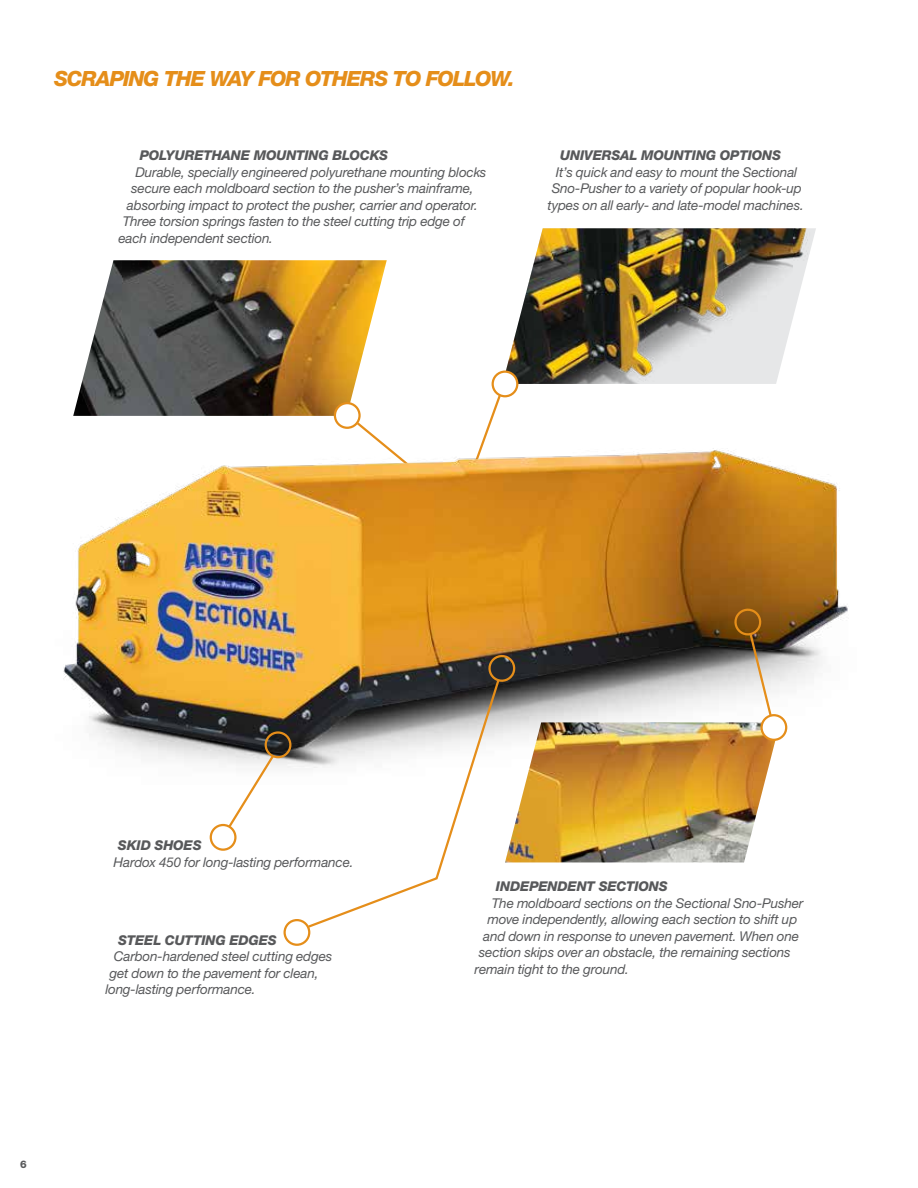
<style>
.page{position:relative;width:918px;height:1188px;background:#fff}
.page>*{position:absolute;margin:0;border:0;box-sizing:border-box;transform-origin:0 0}
.t1{font:italic 800 21px "Helvetica Neue LT Std";letter-spacing:-.055em;color:#e58e1a}
.t2{font:italic 13.5px/16.5px "Helvetica Neue LT Std";letter-spacing:-.01em;color:#58595b;text-align:center}
.t3{font:italic 800 13.5px "Helvetica Neue LT Std";letter-spacing:-.01em;color:#58595b}
.t4{font:800 10.5px "Helvetica Neue LT Std";color:#58595b}
</style>
<div class="page">
<img style="left:502px;top:228px;width:314px;height:156px">
<img style="left:73px;top:260px;width:314px;height:156px">
<div style="left:283px;top:919px;width:27px;height:27px;border:2px solid #e58e1a;border-radius:50%"></div>
<svg style="left:489px;top:393px;width:14px;height:29px"></svg>
<img style="left:63px;top:422px;width:785px;height:346px">
<div style="left:493px;top:372px;width:24px;height:24px;background:#fff;border-radius:50%"></div>
<div style="left:492px;top:371px;width:26px;height:26px;border:2px solid #e58e1a;border-radius:50%"></div>
<div style="left:335px;top:403px;width:25px;height:25px;background:#fff;border-radius:50%"></div>
<div style="left:334px;top:402px;width:27px;height:27px;border:2px solid #e58e1a;border-radius:50%"></div>
<img style="left:505px;top:722px;width:275px;height:140px">
<svg style="left:488px;top:651px;width:31px;height:34px"></svg>
<div style="left:762px;top:715px;width:24px;height:25px;background:#fff;border-radius:50%"></div>
<div style="left:760px;top:714px;width:27px;height:27px;border:2px solid #e58e1a;border-radius:50%"></div>
<svg style="left:226px;top:753px;width:50px;height:76px"></svg>
<svg style="left:306px;top:677px;width:195px;height:253px"></svg>
<svg style="left:734px;top:605px;width:39px;height:113px"></svg>
<div style="left:210px;top:824px;width:27px;height:27px;border:2px solid #e58e1a;border-radius:50%"></div>
<div style="left:265px;top:731px;width:26px;height:27px;border:2px solid #e58e1a;border-radius:50%"></div>
<h1 class="t1" style="left:54px;top:66px;width:462px">SCRAPING THE WAY FOR OTHERS TO FOLLOW.</h1>
<p class="t3" style="left:140px;top:148px;width:250px">POLYURETHANE MOUNTING BLOCKS</p>
<p class="t2" style="left:135px;top:164px;width:353px">Durable, specially engineered polyurethane mounting blocks</p>
<p class="t2" style="left:131px;top:180px;width:344px">secure each moldboard section to the pusher’s mainframe,</p>
<p class="t2" style="left:127px;top:197px;width:353px">absorbing impact to protect the pusher, carrier and operator.</p>
<p class="t2" style="left:123px;top:213px;width:344px">Three torsion springs fasten to the steel cutting trip edge of</p>
<p class="t2" style="left:118px;top:230px;width:156px">each independent section.</p>
<p class="t3" style="left:560px;top:148px;width:222px">UNIVERSAL MOUNTING OPTIONS</p>
<p class="t2" style="left:547px;top:164px;width:258px">It’s quick and easy to mount the Sectional<br>Sno-Pusher to a variety of popular hook-up types on all early- and late-model machines.</p>
<p class="t4" style="left:20px;top:1158px;width:8px">6</p>
<p class="t3" style="left:118px;top:837px;width:85px">SKID SHOES</p>
<p class="t2" style="left:114px;top:853px;width:241px">Hardox 450 for long-lasting performance.</p>
<p class="t3" style="left:118px;top:932px;width:160px">STEEL CUTTING EDGES</p>
<p class="t2" style="left:114px;top:948px;width:220px">Carbon-hardened steel cutting edges</p>
<p class="t2" style="left:110px;top:965px;width:210px">get down to the pavement for clean,</p>
<p class="t2" style="left:105px;top:981px;width:152px">long-lasting performance.</p>
<p class="t3" style="left:496px;top:878px;width:173px">INDEPENDENT SECTIONS</p>
<p class="t2" style="left:492px;top:894px;width:313px">The moldboard sections on the Sectional Sno-Pusher</p>
<p class="t2" style="left:487px;top:911px;width:311px">move independently, allowing each section to shift up</p>
<p class="t2" style="left:483px;top:927px;width:317px">and down in response to uneven pavement. When one</p>
<p class="t2" style="left:479px;top:944px;width:313px">section skips over an obstacle, the remaining sections</p>
<p class="t2" style="left:475px;top:960px;width:156px">remain tight to the ground.</p>
</div>
